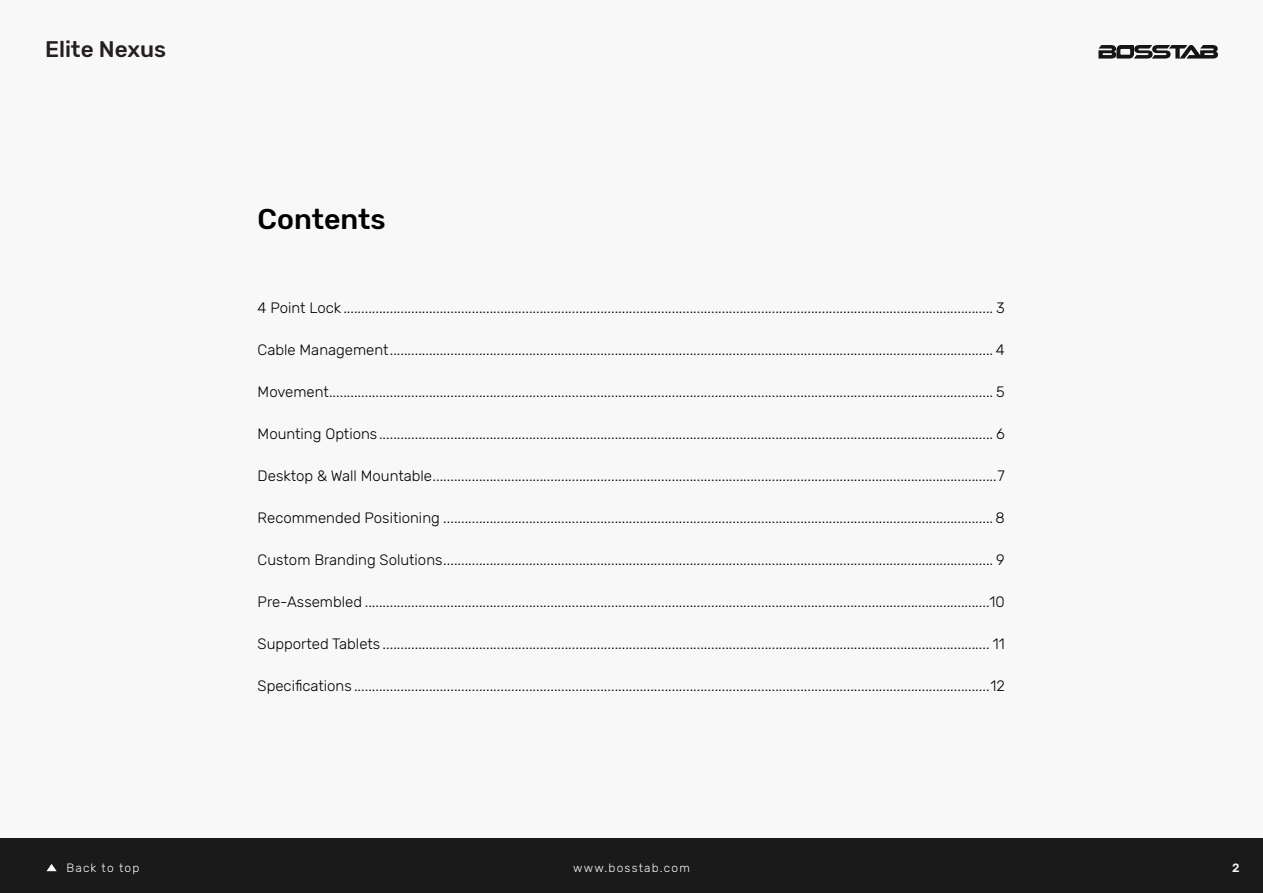
<style>
.page{position:relative;width:1263px;height:893px;background:#f9f8f8}
.page>*{position:absolute;margin:0;border:0;box-sizing:border-box;transform-origin:0 0}
.t1{font:500 28.5px "Rubik";color:#000}
.t2{font:500 22.5px "Rubik";color:#241f21}
.t3{font:300 15px "Rubik";color:#000}
.t4{font:300 12px "Rubik";letter-spacing:.1em;color:#f9f8f8}
.t5{font:500 12px "Rubik";color:#f9f8f8}
</style>
<div class="page">
<div style="left:0;top:839px;width:1263px;height:54px;background:#1b1a1b"></div>
<svg style="left:1098px;top:45px;width:120px;height:14px"></svg>
<svg style="left:46px;top:864px;width:11px;height:7px"></svg>
<h2 class="t2" style="left:45px;top:36px;width:123px">Elite Nexus</h2>
<h1 class="t1" style="left:258px;top:203px;width:129px">Contents</h1>
<p class="t3" style="left:258px;top:299px;width:748px">4 Point Lock ...................................................................................................................................................................................... 3</p>
<p class="t3" style="left:258px;top:341px;width:748px">Cable Management......................................................................................................................................................................... 4</p>
<p class="t3" style="left:258px;top:383px;width:749px">Movement.......................................................................................................................................................................................... 5</p>
<p class="t3" style="left:258px;top:425px;width:748px">Mounting Options............................................................................................................................................................................ 6</p>
<p class="t3" style="left:258px;top:467px;width:748px">Desktop &amp; Wall Mountable..............................................................................................................................................................7</p>
<p class="t3" style="left:258px;top:509px;width:748px">Recommended Positioning ..........................................................................................................................................................8</p>
<p class="t3" style="left:258px;top:551px;width:749px">Custom Branding Solutions.......................................................................................................................................................... 9</p>
<p class="t3" style="left:258px;top:593px;width:748px">Pre-Assembled ...............................................................................................................................................................................10</p>
<p class="t3" style="left:258px;top:635px;width:748px">Supported Tablets .......................................................................................................................................................................... 11</p>
<p class="t3" style="left:258px;top:677px;width:748px">Specifications ..................................................................................................................................................................................12</p>
<p class="t4" style="left:66px;top:861px;width:75px">Back to top</p>
<p class="t4" style="left:573px;top:861px;width:118px">www.bosstab.com</p>
<p class="t5" style="left:1232px;top:860px;width:9px">2</p>
</div>
